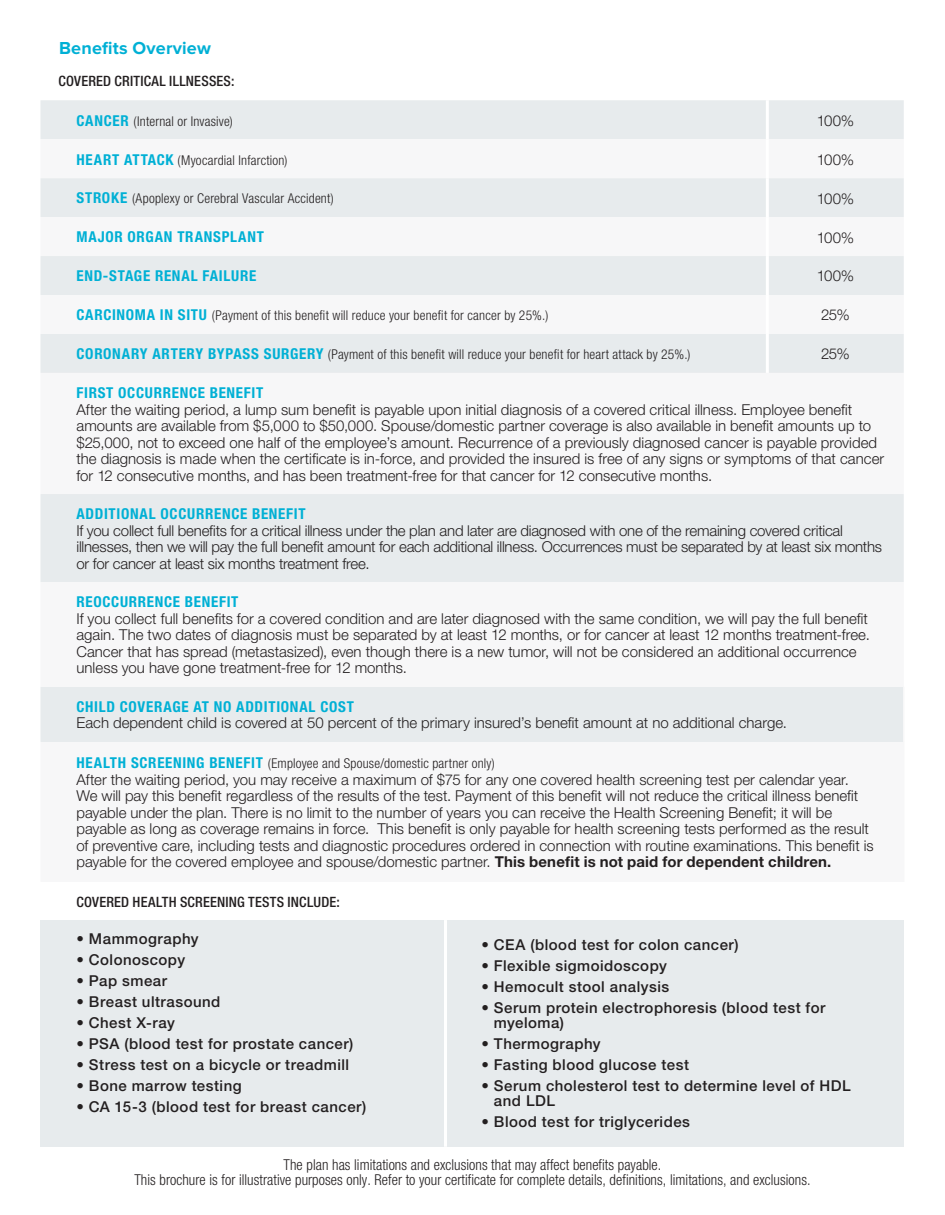
<style>
.page{position:relative;width:945px;height:1215px;background:#fff}
.page>*{position:absolute;margin:0;border:0;box-sizing:border-box;transform-origin:0 0}
.t1{font:700 18px "Proxima Nova";letter-spacing:.01em;color:#00b0d5}
.t2{font:300 15px/16.5px "Helvetica Neue CELT";color:#231f20}
.t3{font:500 15px/15px "Helvetica Neue CELT";letter-spacing:.03em;color:#231f20}
.t4{font:300 condensed 15px/15px "Helvetica Neue LTCE";letter-spacing:.005em;color:#231f20;text-align:center}
.t5{font:700 condensed 15px "Helvetica Neue LTCE";letter-spacing:.05em;color:#00b0d5}
.t6{font:500 condensed 14.25px "Helvetica Neue LTCE";letter-spacing:.015em;color:#231f20}
.t7{font:300 condensed 13.5px "Helvetica Neue LTCE";letter-spacing:.015em;color:#231f20}
.s1{font-weight:700;font-size:15px;color:#00b0d5}
.s2{font-weight:700}
</style>
<div class="page">
<div style="left:40px;top:100px;width:864px;height:39px;background:#e7ebed"></div>
<svg style="left:40px;top:178px;width:864px;height:564px"></svg>
<hr style="left:766px;top:100px;width:3px;height:39px;background:#fff">
<hr style="left:766px;top:178px;width:3px;height:39px;background:#fff">
<hr style="left:766px;top:217px;width:3px;height:39px;background:#fff">
<hr style="left:766px;top:256px;width:3px;height:39px;background:#fff">
<hr style="left:766px;top:295px;width:3px;height:39px;background:#fff">
<hr style="left:766px;top:334px;width:3px;height:39px;background:#fff">
<hr style="left:903px;top:687px;width:1px;height:55px;background:#f7f7f8">
<hr style="left:903px;top:742px;width:1px;height:140px;background:#f7f7f8">
<div style="left:40px;top:920px;width:406px;height:227px;background:#e7ebed"></div>
<div style="left:446px;top:920px;width:458px;height:227px;background:#e7ebed"></div>
<hr style="left:444px;top:920px;width:3px;height:227px;background:#fff">
<p class="t1" style="left:59px;top:37px;width:153px">Benefits Overview</p>
<p class="t6" style="left:58px;top:73px;width:178px">COVERED CRITICAL ILLNESSES:</p>
<p class="t7" style="left:76px;top:113px;width:158px"><span class="s1">CANCER</span> (Internal or Invasive)</p>
<p class="t2" style="left:817px;top:112px;width:39px">100%</p>
<p class="t7" style="left:76px;top:152px;width:213px"><span class="s1">HEART ATTACK</span> (Myocardial Infarction)</p>
<p class="t2" style="left:817px;top:151px;width:39px">100%</p>
<p class="t7" style="left:76px;top:191px;width:259px"><span class="s1">STROKE</span> (Apoplexy or Cerebral Vascular Accident)</p>
<p class="t2" style="left:817px;top:190px;width:39px">100%</p>
<p class="t5" style="left:76px;top:228px;width:189px">MAJOR ORGAN TRANSPLANT</p>
<p class="t2" style="left:817px;top:229px;width:39px">100%</p>
<p class="t5" style="left:76px;top:267px;width:181px">END-STAGE RENAL FAILURE</p>
<p class="t2" style="left:817px;top:268px;width:39px">100%</p>
<p class="t7" style="left:76px;top:308px;width:473px"><span class="s1">CARCINOMA IN SITU</span> (Payment of this benefit will reduce your benefit for cancer by 25%.)</p>
<p class="t2" style="left:821px;top:307px;width:30px">25%</p>
<p class="t7" style="left:77px;top:347px;width:616px"><span class="s1">CORONARY ARTERY BYPASS SURGERY</span> (Payment of this benefit will reduce your benefit for heart attack by 25%.)</p>
<p class="t2" style="left:821px;top:346px;width:30px">25%</p>
<p class="t5" style="left:77px;top:384px;width:188px">FIRST OCCURRENCE BENEFIT</p>
<p class="t2" style="left:77px;top:401px;width:809px">After the waiting period, a lump sum benefit is payable upon initial diagnosis of a covered critical illness. Employee benefit amounts are available from $5,000 to $50,000. Spouse/domestic partner coverage is also available in benefit amounts up to $25,000, not to exceed one half of the employee’s amount. Recurrence of a previously diagnosed cancer is payable provided the diagnosis is made when the certificate is in-force, and provided the insured is free of any signs or symptoms of that cancer for 12 consecutive months, and has been treatment-free for that cancer for 12 consecutive months.</p>
<p class="t5" style="left:77px;top:505px;width:231px">ADDITIONAL OCCURRENCE BENEFIT</p>
<p class="t2" style="left:77px;top:522px;width:807px">If you collect full benefits for a critical illness under the plan and later are diagnosed with one of the remaining covered critical illnesses, then we will pay the full benefit amount for each additional illness. Occurrences must be separated by at least six months or for cancer at least six months treatment free.</p>
<p class="t5" style="left:77px;top:593px;width:163px">REOCCURRENCE BENEFIT</p>
<p class="t2" style="left:77px;top:610px;width:795px">If you collect full benefits for a covered condition and are later diagnosed with the same condition, we will pay the full benefit again. The two dates of diagnosis must be separated by at least 12 months, or for cancer at least 12 months treatment-free.<br>Cancer that has spread (metastasized), even though there is a new tumor, will not be considered an additional occurrence unless you have gone treatment-free for 12 months.</p>
<p class="t5" style="left:77px;top:698px;width:279px">CHILD COVERAGE AT NO ADDITIONAL COST</p>
<p class="t2" style="left:77px;top:715px;width:712px">Each dependent child is covered at 50 percent of the primary insured’s benefit amount at no additional charge.</p>
<p class="t7" style="left:77px;top:756px;width:420px"><span class="s1">HEALTH SCREENING BENEFIT</span> (Employee and Spouse/domestic partner only)</p>
<p class="t2" style="left:76px;top:771px;width:799px">After the waiting period, you may receive a maximum of $75 for any one covered health screening test per calendar year.<br>We will pay this benefit regardless of the results of the test. Payment of this benefit will not reduce the critical illness benefit payable under the plan. There is no limit to the number of years you can receive the Health Screening Benefit; it will be payable as long as coverage remains in force. This benefit is only payable for health screening tests performed as the result of preventive care, including tests and diagnostic procedures ordered in connection with routine examinations. This benefit is payable for the covered employee and spouse/domestic partner. <span class="s2">This benefit is not paid for dependent children.</span></p>
<p class="t6" style="left:76px;top:893px;width:265px">COVERED HEALTH SCREENING TESTS INCLUDE:</p>
<p class="t3" style="left:76px;top:931px;width:124px">• Mammography</p>
<p class="t3" style="left:76px;top:952px;width:110px">• Colonoscopy</p>
<p class="t3" style="left:76px;top:973px;width:92px">• Pap smear</p>
<p class="t3" style="left:76px;top:994px;width:145px">• Breast ultrasound</p>
<p class="t3" style="left:76px;top:1015px;width:100px">• Chest X-ray</p>
<p class="t3" style="left:76px;top:1036px;width:278px">• PSA (blood test for prostate cancer)</p>
<p class="t3" style="left:76px;top:1057px;width:274px">• Stress test on a bicycle or treadmill</p>
<p class="t3" style="left:76px;top:1078px;width:167px">• Bone marrow testing</p>
<p class="t3" style="left:76px;top:1099px;width:291px">• CA 15-3 (blood test for breast cancer)</p>
<p class="t3" style="left:482px;top:937px;width:259px">• CEA (blood test for colon cancer)</p>
<p class="t3" style="left:482px;top:958px;width:187px">• Flexible sigmoidoscopy</p>
<p class="t3" style="left:482px;top:979px;width:189px">• Hemocult stool analysis</p>
<p class="t3" style="left:494px;top:1000px;width:333px;text-indent:-12px">• Serum protein electrophoresis (blood test for myeloma)</p>
<p class="t3" style="left:482px;top:1036px;width:121px">• Thermography</p>
<p class="t3" style="left:482px;top:1057px;width:209px">• Fasting blood glucose test</p>
<p class="t3" style="left:494px;top:1078px;width:358px;text-indent:-12px">• Serum cholesterol test to determine level of HDL and LDL</p>
<p class="t3" style="left:482px;top:1114px;width:210px">• Blood test for triglycerides</p>
<p class="t4" style="left:134px;top:1157px;width:678px">The plan has limitations and exclusions that may affect benefits payable.<br>This brochure is for illustrative purposes only. Refer to your certificate for complete details, definitions, limitations, and exclusions.</p>
</div>
